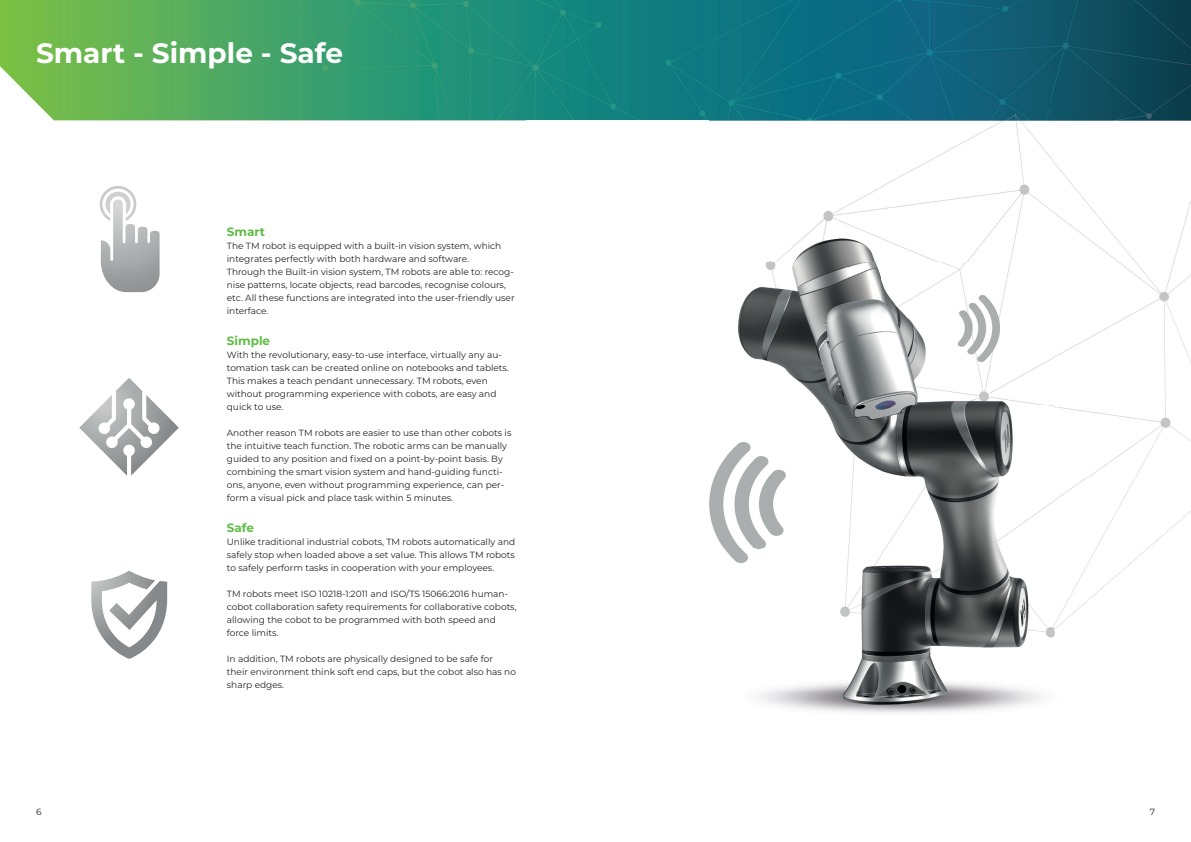
<style>
.page{position:relative;width:1191px;height:842px;background:#fff}
.page>*{position:absolute;margin:0;border:0;box-sizing:border-box;transform-origin:0 0}
.t1{font:700 28px "Montserrat";color:#fff}
.t2{font:700 12px "Montserrat";color:#60bb46}
.t3{font:9px/13px "Montserrat";color:#231f20}
</style>
<div class="page">
<img style="left:0;top:0;width:1050px;height:120px">
<img style="left:1050px;top:0;width:141px;height:115px">
<img style="left:100px;top:186px;width:36px;height:24px">
<img style="left:101px;top:199px;width:59px;height:93px">
<img style="left:79px;top:378px;width:100px;height:98px">
<img style="left:91px;top:571px;width:76px;height:88px">
<img style="left:709px;top:115px;width:482px;height:598px">
<h1 class="t1" style="left:36px;top:33px;width:309px">Smart - Simple - Safe</h1>
<h2 class="t2" style="left:227px;top:223px;width:40px">Smart</h2>
<p class="t3" style="left:227px;top:239px;width:289px">The TM robot is equipped with a built-in vision system, which integrates perfectly with both hardware and software.<br>Through the Built-in vision system, TM robots are able to: recog&shy;nise patterns, locate objects, read barcodes, recognise colours, etc. All these functions are integrated into the user-friendly user interface.</p>
<h2 class="t2" style="left:227px;top:332px;width:45px">Simple</h2>
<p class="t3" style="left:227px;top:348px;width:283px">With the revolutionary, easy-to-use interface, virtually any au&shy;tomation task can be created online on notebooks and tablets.<br>This makes a teach pendant unnecessary. TM robots, even without programming experience with cobots, are easy and quick to use.</p>
<p class="t3" style="left:227px;top:426px;width:286px">Another reason TM robots are easier to use than other cobots is the intuitive teach function. The robotic arms can be manually guided to any position and fixed on a point-by-point basis. By combining the smart vision system and hand-guiding functi&shy;ons, anyone, even without programming experience, can per&shy;form a visual pick and place task within 5 minutes.</p>
<h2 class="t2" style="left:227px;top:519px;width:29px">Safe</h2>
<p class="t3" style="left:227px;top:535px;width:290px;text-align:justify">Unlike traditional industrial cobots, TM robots automatically and safely stop when loaded above a set value. This allows TM robots to safely perform tasks in cooperation with your employees.</p>
<p class="t3" style="left:227px;top:587px;width:291px">TM robots meet ISO 10218-1:2011 and ISO/TS 15066:2016 human&shy;cobot collaboration safety requirements for collaborative cobots, allowing the cobot to be programmed with both speed and force limits.</p>
<p class="t3" style="left:227px;top:652px;width:291px">In addition, TM robots are physically designed to be safe for their environment think soft end caps, but the cobot also has no sharp edges.</p>
<p class="t3" style="left:36px;top:805px;width:7px">6</p>
<p class="t3" style="left:1149px;top:805px;width:7px">7</p>
</div>
